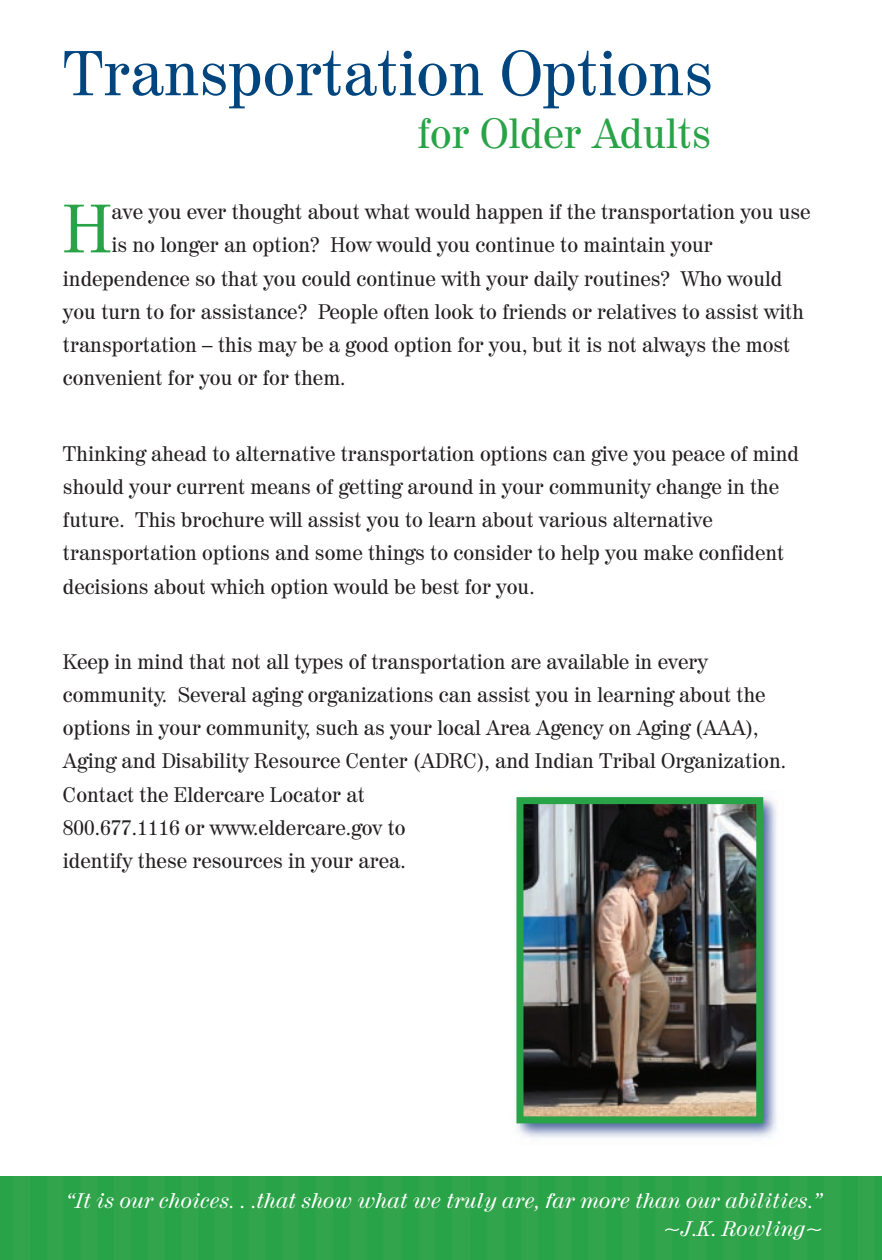
<style>
.page{position:relative;width:882px;height:1260px;background:#fff}
.page>*{position:absolute;margin:0;border:0;box-sizing:border-box;transform-origin:0 0}
.t1{font:68.08px "Century 725 BT";color:#29a347}
.t2{font:63px "Century 725 BT";color:#01457f}
.t3{font:42px "Century 725 BT";color:#29a347}
.t4{font:21px/33.2px "Century 725 BT";color:#231f20}
.t5{font:italic 21px/28px "Century 725 BT";color:#fff;text-align:right}
</style>
<div class="page">
<div style="left:0;top:1177px;width:874px;height:83px;background:#2ea449"></div>
<img style="left:874px;top:1177px;width:8px;height:83px">
<img style="left:516px;top:796px;width:261px;height:342px">
<img style="left:524px;top:805px;width:231px;height:310px">
<div style="left:516px;top:797px;width:247px;height:326px;border:7px solid #29a347"></div>
<h2 class="t2" style="left:63px;top:51px;width:652px">Transportation Options</h2>
<h3 class="t3" style="left:417px;top:119px;width:295px">for Older Adults</h3>
<h1 class="t1" style="left:63px;top:205px;width:50px">H</h1>
<p class="t4" style="left:112px;top:197px;width:701px">ave you ever thought about what would happen if the transportation you use</p>
<p class="t4" style="left:112px;top:231px;width:603px">is no longer an option? How would you continue to maintain your</p>
<p class="t4" style="left:63px;top:264px;width:721px">independence so that you could continue with your daily routines? Who would</p>
<p class="t4" style="left:63px;top:297px;width:743px">you turn to for assistance? People often look to friends or relatives to assist with</p>
<p class="t4" style="left:63px;top:330px;width:729px">transportation – this may be a good option for you, but it is not always the most</p>
<p class="t4" style="left:63px;top:364px;width:284px">convenient for you or for them.</p>
<p class="t4" style="left:63px;top:439px;width:738px">Thinking ahead to alternative transportation options can give you peace of mind should your current means of getting around in your community change in the future. This brochure will assist you to learn about various alternative transportation options and some things to consider to help you make confident decisions about which option would be best for you.</p>
<p class="t4" style="left:63px;top:647px;width:725px">Keep in mind that not all types of transportation are available in every community. Several aging organizations can assist you in learning about the options in your community, such as your local Area Agency on Aging (AAA), Aging and Disability Resource Center (ADRC), and Indian Tribal Organization.<br>Contact the Eldercare Locator at<br>800.677.1116 or www.eldercare.gov to<br>identify these resources in your area.</p>
<p class="t5" style="left:66px;top:1189px;width:758px">“It is our choices. . .that show what we truly are, far more than our abilities.” ~J.K. Rowling~</p>
</div>
